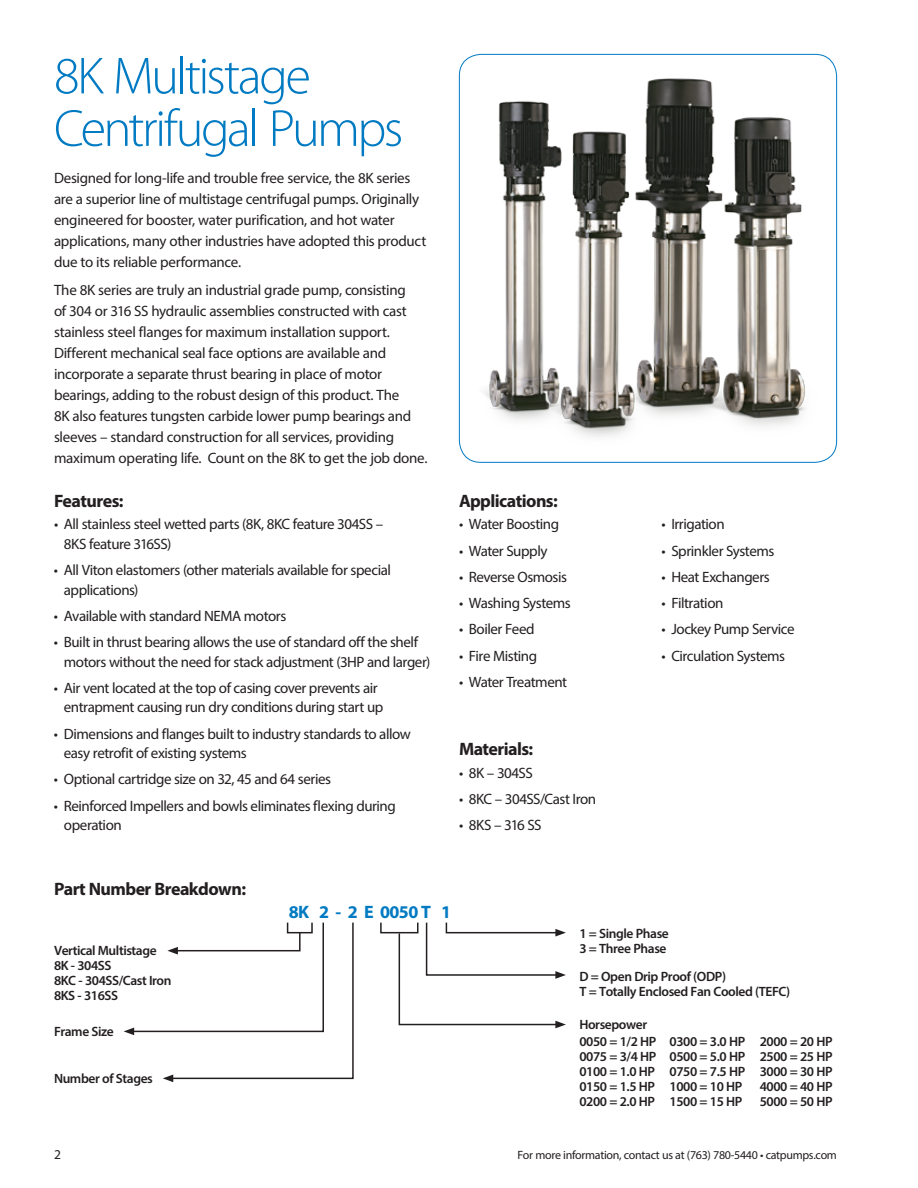
<style>
.page{position:relative;width:918px;height:1188px;background:#fff}
.page>*{position:absolute;margin:0;border:0;box-sizing:border-box;transform-origin:0 0}
.t1{font:300 52.5px/52.5px "Myriad Pro";letter-spacing:-.05em;color:#007ac2}
.t2{font:700 18px "Myriad Pro";letter-spacing:-.03em;color:#231f20}
.t3{font:700 18px "Myriad Pro";letter-spacing:-.03em;color:#007ac2}
.t4{font:15px/21px "Myriad Pro";letter-spacing:-.025em;color:#231f20}
.t5{font:600 13.5px/15px "Myriad Pro";letter-spacing:-.03em;color:#231f20}
.t6{font:13.5px "Myriad Pro";color:#231f20}
.t7{font:12px "Myriad Pro";letter-spacing:-.025em;color:#231f20}
</style>
<div class="page">
<img style="left:459px;top:54px;width:378px;height:407px">
<div style="left:380px;top:922px;width:39px;height:11px;border:2px solid #231f20"></div>
<svg style="left:124px;top:922px;width:230px;height:160px"></svg>
<svg style="left:398px;top:922px;width:168px;height:106px"></svg>
<h1 class="t1" style="left:54px;top:51px;width:351px">8K Multistage<br>Centrifugal Pumps</h1>
<p class="t4" style="left:54px;top:167px;width:374px">Designed for long-life and trouble free service, the 8K series are a superior line of multistage centrifugal pumps. Originally engineered for booster, water purification, and hot water applications, many other industries have adopted this product due to its reliable performance.</p>
<p class="t4" style="left:54px;top:279px;width:375px">The 8K series are truly an industrial grade pump, consisting<br>of 304 or 316 SS hydraulic assemblies constructed with cast stainless steel flanges for maximum installation support.<br>Different mechanical seal face options are available and incorporate a separate thrust bearing in place of motor bearings, adding to the robust design of this product. The<br>8K also features tungsten carbide lower pump bearings and sleeves – standard construction for all services, providing maximum operating life. Count on the 8K to get the job done.</p>
<p class="t2" style="left:54px;top:489px;width:71px">Features:</p>
<p class="t4" style="left:64px;top:514px;width:321px;line-height:19.5px;text-indent:-10px">• All stainless steel wetted parts (8K, 8KC feature 304SS –<br>8KS feature 316SS)</p>
<p class="t4" style="left:64px;top:560px;width:329px;line-height:19.5px;text-indent:-10px">• All Viton elastomers (other materials available for special applications)</p>
<p class="t4" style="left:54px;top:605px;width:234px">• Available with standard NEMA motors</p>
<p class="t4" style="left:64px;top:632px;width:368px;line-height:19.5px;text-indent:-10px">• Built in thrust bearing allows the use of standard off the shelf motors without the need for stack adjustment (3HP and larger)</p>
<p class="t4" style="left:64px;top:678px;width:321px;line-height:19.5px;text-indent:-10px">• Air vent located at the top of casing cover prevents air entrapment causing run dry conditions during start up</p>
<p class="t4" style="left:64px;top:724px;width:349px;line-height:19.5px;text-indent:-10px">• Dimensions and flanges built to industry standards to allow easy retrofit of existing systems</p>
<p class="t4" style="left:54px;top:769px;width:279px">• Optional cartridge size on 32, 45 and 64 series</p>
<p class="t4" style="left:64px;top:796px;width:334px;line-height:19.5px;text-indent:-10px">• Reinforced Impellers and bowls eliminates flexing during operation</p>
<p class="t2" style="left:459px;top:489px;width:100px">Applications:</p>
<p class="t4" style="left:459px;top:514px;width:102px">• Water Boosting</p>
<p class="t4" style="left:459px;top:540px;width:90px">• Water Supply</p>
<p class="t4" style="left:459px;top:566px;width:109px">• Reverse Osmosis</p>
<p class="t4" style="left:459px;top:592px;width:113px">• Washing Systems</p>
<p class="t4" style="left:459px;top:619px;width:77px">• Boiler Feed</p>
<p class="t4" style="left:459px;top:645px;width:80px">• Fire Misting</p>
<p class="t4" style="left:459px;top:671px;width:110px">• Water Treatment</p>
<p class="t2" style="left:459px;top:737px;width:76px">Materials:</p>
<p class="t4" style="left:459px;top:762px;width:75px">• 8K – 304SS</p>
<p class="t4" style="left:459px;top:788px;width:139px">• 8KC – 304SS/Cast Iron</p>
<p class="t4" style="left:459px;top:814px;width:84px">• 8KS – 316 SS</p>
<p class="t4" style="left:662px;top:514px;width:65px">• Irrigation</p>
<p class="t4" style="left:662px;top:540px;width:114px">• Sprinkler Systems</p>
<p class="t4" style="left:662px;top:566px;width:110px">• Heat Exchangers</p>
<p class="t4" style="left:662px;top:592px;width:64px">• Filtration</p>
<p class="t4" style="left:662px;top:619px;width:135px">• Jockey Pump Service</p>
<p class="t4" style="left:662px;top:645px;width:125px">• Circulation Systems</p>
<p class="t2" style="left:54px;top:877px;width:194px">Part Number Breakdown:</p>
<p class="t5" style="left:54px;top:942px;width:119px">Vertical Multistage<br>8K - 304SS<br>8KC - 304SS/Cast Iron<br>8KS - 316SS</p>
<p class="t5" style="left:54px;top:1024px;width:61px">Frame Size</p>
<p class="t5" style="left:54px;top:1071px;width:100px">Number of Stages</p>
<p class="t6" style="left:54px;top:1146px;width:8px">2</p>
<p class="t3" style="left:289px;top:901px;width:164px">8K 2 - 2 E 0050 T 1</p>
<p class="t5" style="left:579px;top:926px;width:91px">1 = Single Phase<br>3 = Three Phase</p>
<p class="t5" style="left:579px;top:968px;width:212px">D = Open Drip Proof (ODP)<br>T = Totally Enclosed Fan Cooled (TEFC)</p>
<p class="t5" style="left:579px;top:1016px;width:79px;line-height:16.8px">Horsepower<br>0050 = 1/2 HP</p>
<p class="t5" style="left:579px;top:1049px;width:79px;text-align:justify">0075 = 3/4 HP 0100 = 1.0 HP 0150 = 1.5 HP 0200 = 2.0 HP</p>
<p class="t5" style="left:670px;top:1034px;width:77px">0300 = 3.0 HP<br>0500 = 5.0 HP<br>0750 = 7.5 HP<br>1000 = 10 HP<br>1500 = 15 HP</p>
<p class="t5" style="left:760px;top:1034px;width:74px;text-align:justify">2000 = 20 HP 2500 = 25 HP 3000 = 30 HP 4000 = 40 HP 5000 = 50 HP</p>
<p class="t7" style="left:517px;top:1147px;width:321px">For more information, contact us at (763) 780-5440 • catpumps.com</p>
</div>
